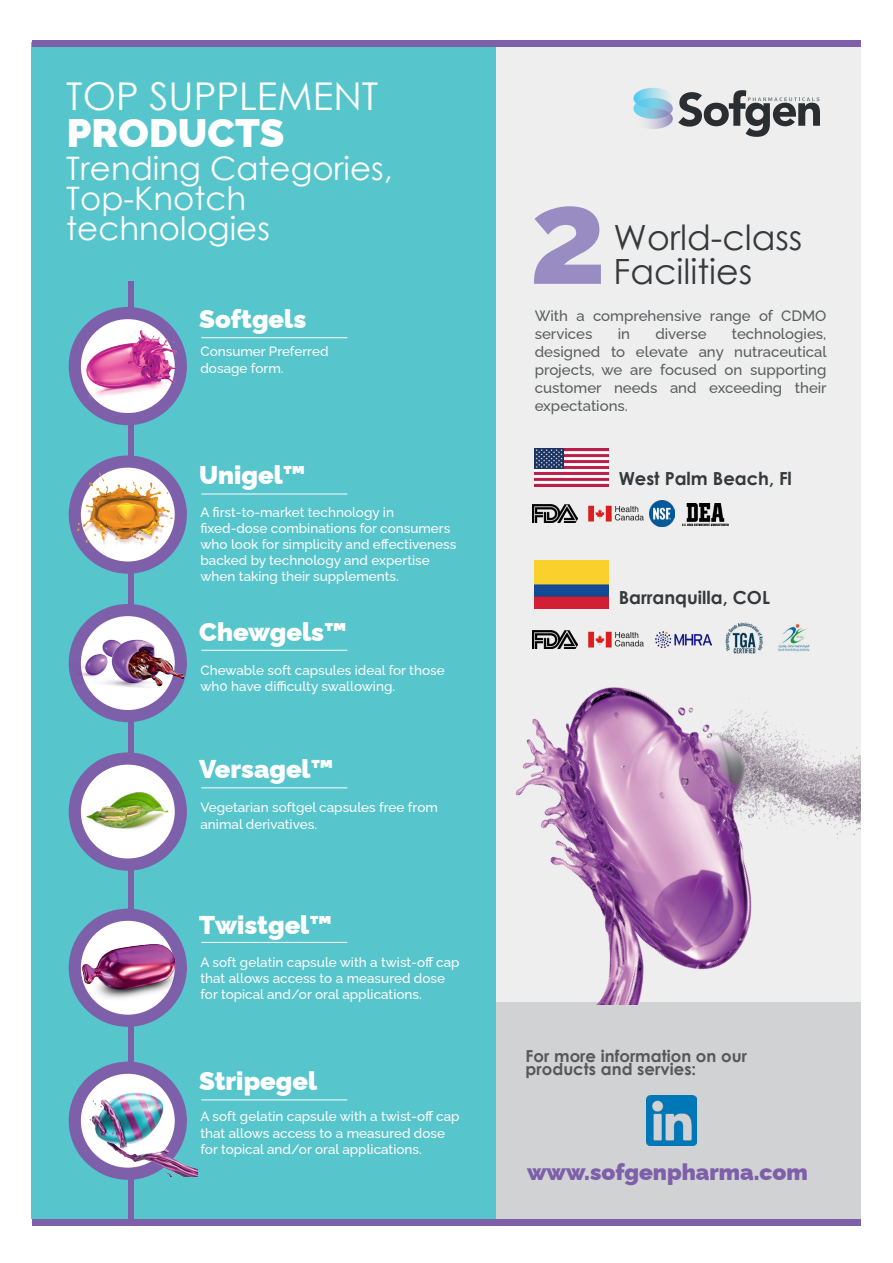
<style>
.page{position:relative;width:893px;height:1263px;background:#fff}
.page>*{position:absolute;margin:0;border:0;box-sizing:border-box;transform-origin:0 0}
.t1{font:100 133.5px "Raleway";color:#998cc2}
.t2{font:100 39.75px "Raleway";color:#fff}
.t3{font:38.4px "Century Gothic";color:#fff}
.t4{font:34.8px/33.6px "Century Gothic";color:#36393c}
.t5{font:32.4px/29.8px "Century Gothic";color:#fff}
.t6{font:100 25.65px "Raleway";color:#fff}
.t7{font:100 22.65px "Raleway";color:#7e5fa9}
.t8{font:700 18px "Century Gothic";color:#36393c}
.t9{font:700 16.5px/13.8px "Century Gothic";color:#57585a}
.t10{font:100 15px/18px "Raleway";color:#595c5d}
.t11{font:100 13.5px/16.2px "Raleway";color:#fff}
</style>
<div class="page">
<div style="left:31px;top:42px;width:466px;height:1177px;background:#57c5cc"></div>
<div style="left:128px;top:281px;width:6px;height:941px;background:#7e5fa9"></div>
<div style="left:69px;top:307px;width:118px;height:118px;background:#7e5fa9;border-radius:50%"></div>
<div style="left:81px;top:319px;width:94px;height:94px;background:#fff;border-radius:50%"></div>
<div style="left:69px;top:455px;width:118px;height:119px;background:#7e5fa9;border-radius:50%"></div>
<div style="left:81px;top:468px;width:94px;height:93px;background:#fff;border-radius:50%"></div>
<div style="left:69px;top:604px;width:118px;height:118px;background:#7e5fa9;border-radius:50%"></div>
<div style="left:69px;top:752px;width:118px;height:119px;background:#7e5fa9;border-radius:50%"></div>
<div style="left:81px;top:765px;width:94px;height:93px;background:#fff;border-radius:50%"></div>
<div style="left:69px;top:1061px;width:118px;height:119px;background:#7e5fa9;border-radius:50%"></div>
<div style="left:81px;top:1074px;width:94px;height:94px;background:#fff;border-radius:50%"></div>
<img style="left:82px;top:328px;width:97px;height:72px">
<img style="left:78px;top:474px;width:109px;height:90px">
<img style="left:68px;top:611px;width:119px;height:104px">
<img style="left:81px;top:788px;width:94px;height:49px">
<img style="left:68px;top:908px;width:119px;height:119px">
<img style="left:81px;top:1086px;width:116px;height:90px">
<hr style="left:201px;top:337px;width:146px;height:1px;background:#fff">
<hr style="left:201px;top:494px;width:146px;height:1px;background:#fff">
<hr style="left:201px;top:650px;width:146px;height:1px;background:#fff">
<hr style="left:201px;top:787px;width:146px;height:1px;background:#fff">
<hr style="left:201px;top:942px;width:146px;height:1px;background:#fff">
<hr style="left:201px;top:1099px;width:146px;height:1px;background:#fff">
<div style="left:497px;top:1002px;width:364px;height:217px;background:#d1d2d4"></div>
<img style="left:646px;top:1095px;width:50px;height:51px">
<div style="left:497px;top:42px;width:364px;height:960px;background:#edeeed"></div>
<svg style="left:633px;top:88px;width:187px;height:49px"></svg>
<img style="left:535px;top:448px;width:73px;height:39px">
<img style="left:535px;top:560px;width:73px;height:48px">
<img style="left:496px;top:681px;width:365px;height:324px">
<div style="left:32px;top:41px;width:828px;height:6px;background:#7e5fa9"></div>
<div style="left:32px;top:1219px;width:828px;height:6px;background:#7e5fa9"></div>
<img style="left:778px;top:624px;width:32px;height:27px">
<img style="left:725px;top:622px;width:39px;height:32px">
<img style="left:656px;top:632px;width:55px;height:15px">
<img style="left:588px;top:631px;width:56px;height:17px">
<img style="left:588px;top:505px;width:56px;height:17px">
<img style="left:533px;top:630px;width:45px;height:19px">
<img style="left:533px;top:504px;width:45px;height:18px">
<img style="left:649px;top:500px;width:26px;height:26px">
<img style="left:682px;top:503px;width:47px;height:23px">
<h3 class="t3" style="left:66px;top:69px;width:313px">TOP SUPPLEMENT</h3>
<h2 class="t2" style="left:67px;top:101px;width:219px">PRODUCTS</h2>
<h3 class="t5" style="left:66px;top:153px;width:328px">Trending Categories,<br>Top-Knotch technologies</h3>
<h3 class="t6" style="left:199px;top:298px;width:108px">Softgels</h3>
<p class="t11" style="left:200px;top:342px;width:130px">Consumer Preferred dosage form.</p>
<h3 class="t6" style="left:199px;top:454px;width:108px">Unigel™</h3>
<p class="t11" style="left:200px;top:502px;width:257px">A first-to-market technology in fixed-dose combinations for consumers who look for simplicity and effectiveness backed by technology and expertise when taking their supplements.</p>
<h3 class="t6" style="left:199px;top:611px;width:149px">Chewgels™</h3>
<p class="t11" style="left:200px;top:660px;width:246px">Chewable soft capsules ideal for those wh0 have difficulty swallowing.</p>
<h3 class="t6" style="left:199px;top:748px;width:136px">Versagel™</h3>
<p class="t11" style="left:200px;top:798px;width:239px">Vegetarian softgel capsules free from animal derivatives.</p>
<h3 class="t6" style="left:199px;top:904px;width:135px">Twistgel™</h3>
<p class="t11" style="left:200px;top:952px;width:261px">A soft gelatin capsule with a twist-off cap that allows access to a measured dose for topical and/or oral applications.</p>
<h3 class="t6" style="left:199px;top:1061px;width:120px">Stripegel</h3>
<p class="t11" style="left:200px;top:1107px;width:261px">A soft gelatin capsule with a twist-off cap that allows access to a measured dose for topical and/or oral applications.</p>
<h1 class="t1" style="left:529px;top:130px;width:79px">2</h1>
<h3 class="t4" style="left:614px;top:220px;width:190px">World-class<br>Facilities</h3>
<p class="t10" style="left:535px;top:305px;width:293px">With a comprehensive range of CDMO services</p>
<p class="t10" style="left:535px;top:323px;width:294px;text-align:justify;text-indent:197px">technologies, designed to elevate any nutraceutical projects, we are focused on supporting customer needs and exceeding their expectations.</p>
<p class="t10" style="left:618px;top:323px;width:14px">in</p>
<p class="t10" style="left:655px;top:323px;width:53px">diverse</p>
<h3 class="t8" style="left:619px;top:465px;width:175px">West Palm Beach, Fl</h3>
<h3 class="t8" style="left:619px;top:584px;width:153px">Barranquilla, COL</h3>
<p class="t9" style="left:526px;top:1048px;width:223px">For more information on our products and servies:</p>
<h3 class="t7" style="left:527px;top:1154px;width:282px">www.sofgenpharma.com</h3>
</div>
